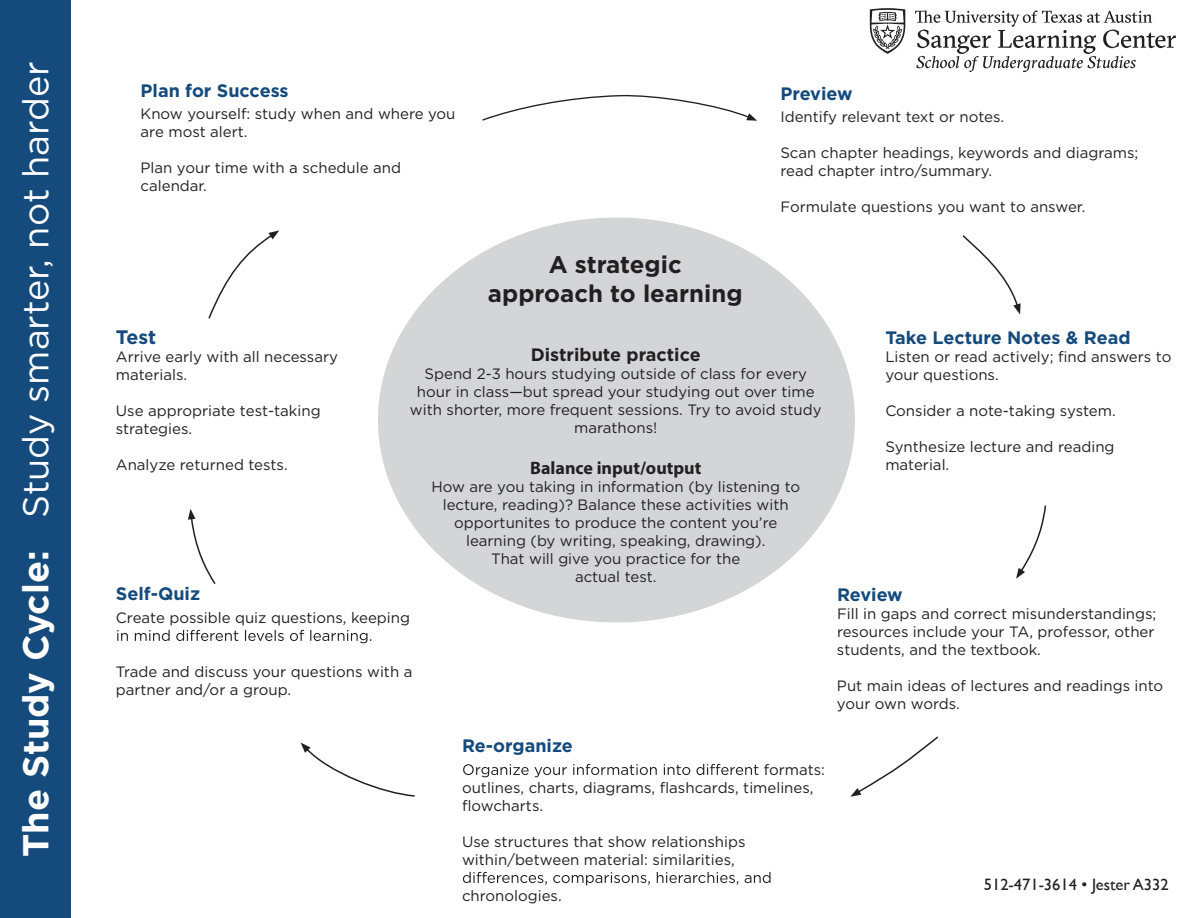
<style>
.page{position:relative;width:1188px;height:918px;background:#fff}
.page>*{position:absolute;margin:0;border:0;box-sizing:border-box;transform-origin:0 0}
.t1{font:36px "Gotham";color:#fff}
.t2{font:700 24px/28.8px "Gotham";color:#231f20;text-align:center}
.t3{font:700 19.5px "Gotham";color:#144a7c}
.t4{font:700 18px "Gotham";color:#144a7c}
.t5{font:700 18px "Myriad Pro";color:#231f20}
.t6{font:700 18px "Gotham";color:#231f20}
.t7{font:16.5px "Gill Sans";color:#231f20}
.t8{font:15px/18px "Gotham";color:#231f20}
.s1{font-weight:700}
</style>
<div class="page">
<svg style="left:463px;top:764px;width:295px;height:13px"></svg>
<svg style="left:463px;top:872px;width:308px;height:13px"></svg>
<div style="left:378px;top:218px;width:477px;height:404px;background:#d4d5d7;border-radius:50%"></div>
<svg style="left:208px;top:230px;width:71px;height:89px"></svg>
<svg style="left:482px;top:95px;width:275px;height:26px"></svg>
<svg style="left:962px;top:235px;width:59px;height:79px"></svg>
<svg style="left:850px;top:736px;width:89px;height:61px"></svg>
<svg style="left:301px;top:742px;width:114px;height:55px"></svg>
<svg style="left:188px;top:509px;width:28px;height:75px"></svg>
<svg style="left:117px;top:630px;width:254px;height:13px"></svg>
<svg style="left:1016px;top:505px;width:31px;height:74px"></svg>
<div style="left:0;top:0;width:71px;height:918px;background:#144a7c"></div>
<svg style="left:870px;top:8px;width:35px;height:46px"></svg>
<svg style="left:915px;top:11px;width:261px;height:61px"></svg>
<h1 class="t1" style="left:13px;top:857px;width:797px;rotate:-90deg"><span class="s1">The Study Cycle:</span> Study smarter, not harder</h1>
<p class="t4" style="left:141px;top:79px;width:150px">Plan for Success</p>
<p class="t8" style="left:141px;top:105px;width:316px">Know yourself: study when and where you are most alert.</p>
<p class="t8" style="left:141px;top:159px;width:262px">Plan your time with a schedule and calendar.</p>
<h2 class="t2" style="left:488px;top:250px;width:256px">A strategic<br>approach to learning</h2>
<p class="t4" style="left:780px;top:82px;width:74px">Preview</p>
<p class="t8" style="left:780px;top:108px;width:225px">Identify relevant text or notes.</p>
<p class="t8" style="left:780px;top:144px;width:360px">Scan chapter headings, keywords and diagrams; read chapter intro/summary.</p>
<p class="t8" style="left:780px;top:198px;width:306px">Formulate questions you want to answer.</p>
<h3 class="t3" style="left:116px;top:324px;width:42px">Test</h3>
<p class="t8" style="left:116px;top:348px;width:224px">Arrive early with all necessary materials.</p>
<p class="t8" style="left:116px;top:402px;width:206px">Use appropriate test-taking strategies.</p>
<p class="t8" style="left:116px;top:456px;width:173px">Analyze returned tests.</p>
<p class="t6" style="left:531px;top:342px;width:171px">Distribute practice</p>
<p class="t8" style="left:410px;top:364px;width:413px;text-align:center">Spend 2-3 hours studying outside of class for every hour in class—but spread your studying out over time with shorter, more frequent sessions. Try to avoid study marathons!</p>
<p class="t5" style="left:530px;top:456px;width:173px">Balance input/output</p>
<p class="t8" style="left:431px;top:477px;width:370px;text-align:center">How are you taking in information (by listening to lecture, reading)? Balance these activities with opportunites to produce the content you’re learning (by writing, speaking, drawing).<br>That will give you practice for the<br>actual test.</p>
<p class="t4" style="left:116px;top:582px;width:86px">Self-Quiz</p>
<p class="t8" style="left:116px;top:608px;width:296px">Create possible quiz questions, keeping</p>
<p class="t8" style="left:116px;top:662px;width:298px">Trade and discuss your questions with a partner and/or a group.</p>
<p class="t4" style="left:462px;top:734px;width:112px">Re-organize</p>
<p class="t8" style="left:462px;top:760px;width:365px;text-indent:302px">formats: outlines, charts, diagrams, flashcards, timelines, flowcharts.</p>
<p class="t8" style="left:462px;top:832px;width:285px">Use structures that show relationships within/between material: similarities,</p>
<p class="t8" style="left:462px;top:886px;width:101px">chronologies.</p>
<p class="t4" style="left:885px;top:326px;width:247px">Take Lecture Notes &amp; Read</p>
<p class="t8" style="left:885px;top:348px;width:288px">Listen or read actively; find answers to your questions.</p>
<p class="t8" style="left:885px;top:402px;width:232px">Consider a note-taking system.</p>
<p class="t8" style="left:885px;top:438px;width:231px">Synthesize lecture and reading material.</p>
<p class="t4" style="left:837px;top:583px;width:67px">Review</p>
<p class="t8" style="left:837px;top:605px;width:321px">Fill in gaps and correct misunderstandings; resources include your TA, professor, other students, and the textbook.</p>
<p class="t8" style="left:837px;top:677px;width:328px">Put main ideas of lectures and readings into your own words.</p>
<p class="t7" style="left:984px;top:875px;width:186px">512-471-3614 • Jester A332</p>
</div>
